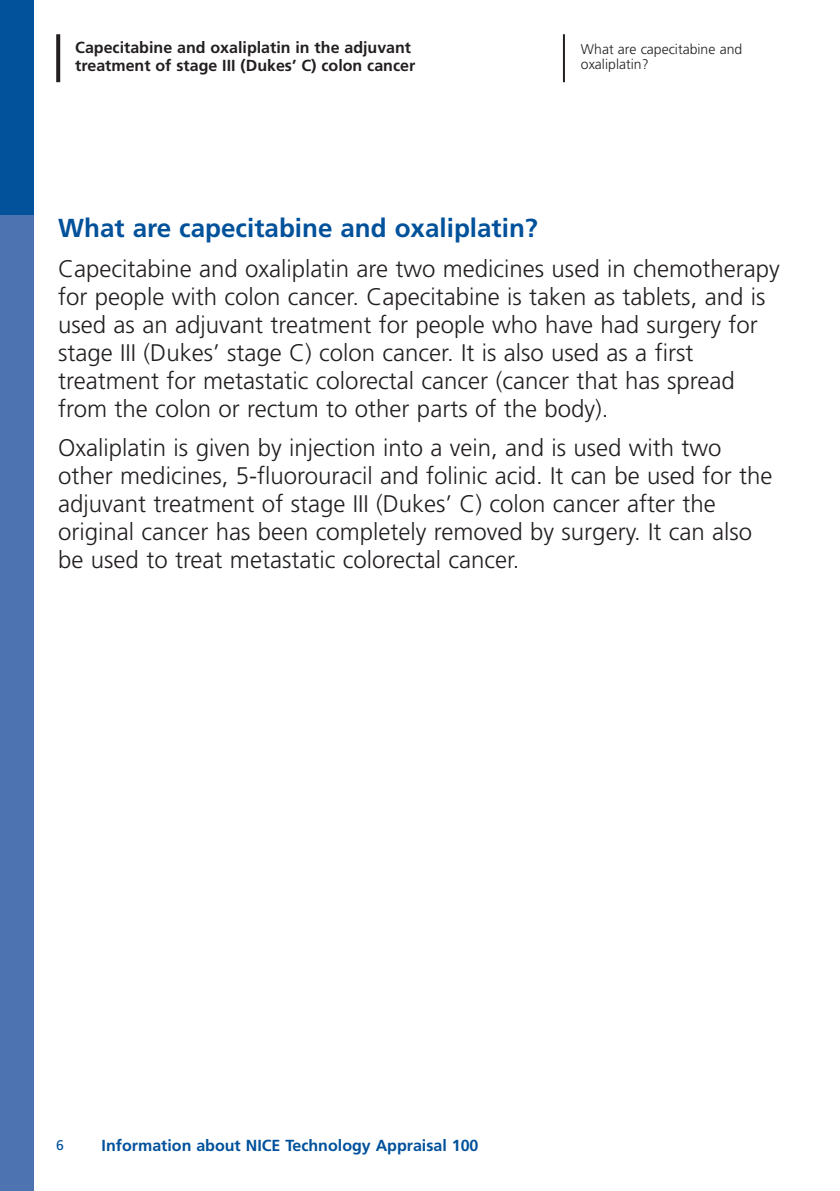
<style>
.page{position:relative;width:840px;height:1191px;background:#fff}
.page>*{position:absolute;margin:0;border:0;box-sizing:border-box;transform-origin:0 0}
.t1{font:700 26px "Frutiger";color:#01519b}
.t2{font:300 24px/28px "Frutiger";color:#231f20}
.t3{font:700 16px/18px "Frutiger";color:#231f20}
.t4{font:700 16px "Frutiger";color:#01519b}
.t5{font:300 14px/15px "Frutiger";color:#231f20}
.t6{font:14px "Frutiger";color:#01519b}
</style>
<div class="page">
<div style="left:0;top:0;width:33px;height:216px;background:#01519b"></div>
<div style="left:0;top:216px;width:33px;height:975px;background:#4d73b1"></div>
<svg style="left:56px;top:34px;width:4px;height:48px"></svg>
<hr style="left:562px;top:34px;width:2px;height:48px;background:#231f20">
<p class="t3" style="left:75px;top:40px;width:341px">Capecitabine and oxaliplatin in the adjuvant treatment of stage III (Dukes’ C) colon cancer</p>
<p class="t5" style="left:580px;top:43px;width:163px">What are capecitabine and oxaliplatin?</p>
<p class="t1" style="left:58px;top:218px;width:481px">What are capecitabine and oxaliplatin?</p>
<p class="t2" style="left:58px;top:256px;width:722px">Capecitabine and oxaliplatin are two medicines used in chemotherapy for people with colon cancer. Capecitabine is taken as tablets, and is used as an adjuvant treatment for people who have had surgery for stage III (Dukes’ stage C) colon cancer. It is also used as a first treatment for metastatic colorectal cancer (cancer that has spread from the colon or rectum to other parts of the body).</p>
<p class="t2" style="left:58px;top:435px;width:715px">Oxaliplatin is given by injection into a vein, and is used with two other medicines, 5-fluorouracil and folinic acid. It can be used for the adjuvant treatment of stage III (Dukes’ C) colon cancer after the original cancer has been completely removed by surgery. It can also be used to treat metastatic colorectal cancer.</p>
<p class="t6" style="left:56px;top:1139px;width:9px">6</p>
<p class="t4" style="left:102px;top:1138px;width:378px">Information about NICE Technology Appraisal 100</p>
</div>
